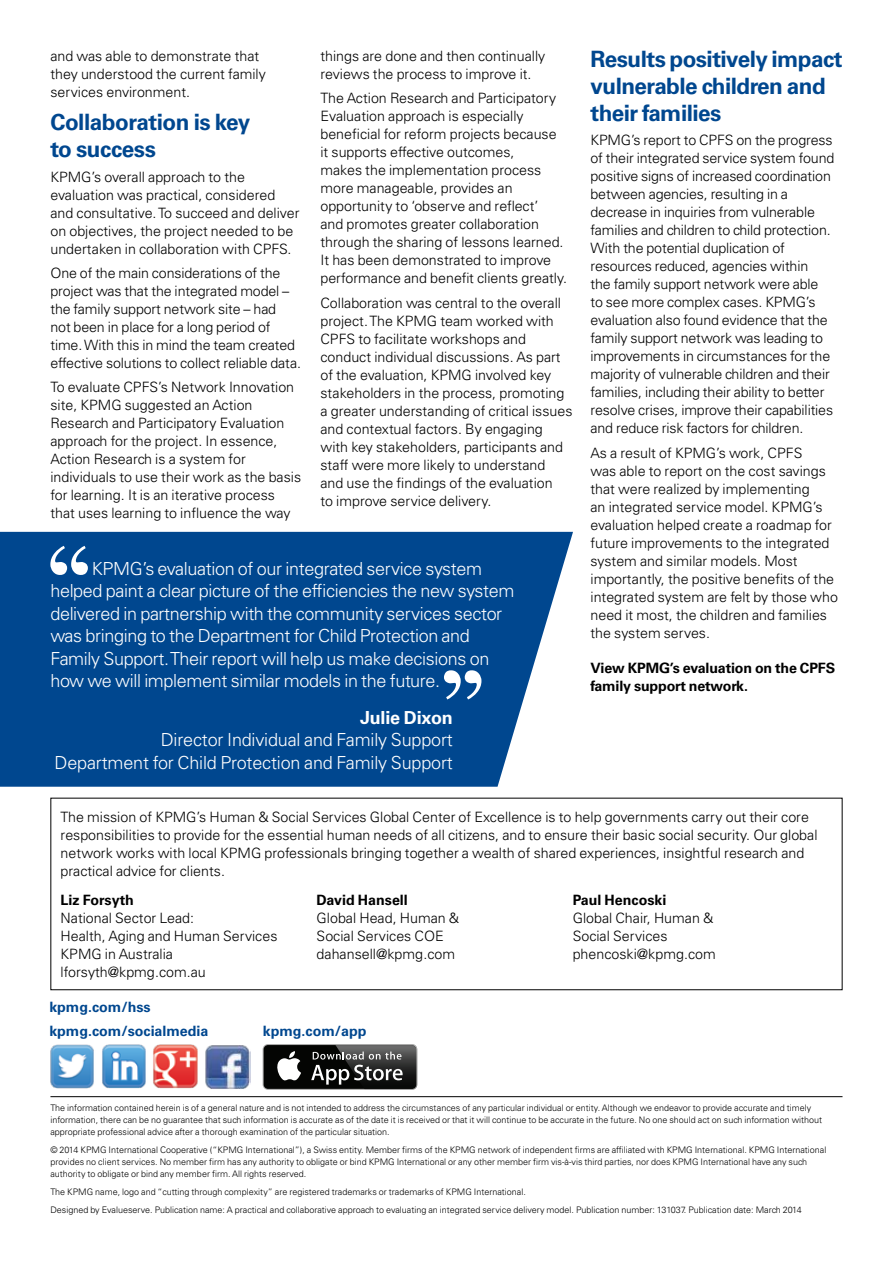
<style>
.page{position:relative;width:893px;height:1263px;background:#fff}
.page>*{position:absolute;margin:0;border:0;box-sizing:border-box;transform-origin:0 0}
.t1{font:700 22.5px/27px "Univers LT Std";letter-spacing:-.025em;color:#00478f}
.t2{font:300 18px/22.5px "Univers LT Std";letter-spacing:-.02em;color:#fff}
.t3{font:700 18px "Univers LT Std";letter-spacing:-.01em;color:#fff}
.t4{font:300 14.25px/18px "Univers LT Std";color:#000}
.t5{font:700 14.25px/18px "Univers LT Std";letter-spacing:-.01em;color:#000}
.t6{font:700 14.25px "Univers LT Std";color:#00478f}
.t7{font:300 9px/12px "Univers LT Std";color:#000}
</style>
<div class="page">
<hr style="left:50px;top:1096px;width:792px;height:1px;background:#000">
<img style="left:50px;top:1044px;width:44px;height:45px">
<img style="left:102px;top:1044px;width:44px;height:45px">
<img style="left:153px;top:1044px;width:45px;height:45px">
<img style="left:205px;top:1045px;width:45px;height:44px">
<svg style="left:0;top:532px;width:573px;height:255px;background:#115396"></svg>
<svg style="left:50px;top:546px;width:38px;height:29px"></svg>
<svg style="left:444px;top:670px;width:37px;height:29px"></svg>
<div style="left:264px;top:1045px;width:152px;height:44px;background:#040503;border-radius:4px"></div>
<svg style="left:277px;top:1051px;width:24px;height:29px"></svg>
<img style="left:335px;top:1045px;width:81px;height:44px">
<svg style="left:311px;top:1065px;width:92px;height:19px"></svg>
<svg style="left:313px;top:1051px;width:88px;height:8px"></svg>
<p class="t4" style="left:50px;top:47px;width:217px">and was able to demonstrate that they understood the current family services environment.</p>
<h1 class="t1" style="left:50px;top:109px;width:201px">Collaboration is key to success</h1>
<p class="t4" style="left:50px;top:167px;width:250px">KPMG’s overall approach to the evaluation was practical, considered and consultative. To succeed and deliver on objectives, the project needed to be undertaken in collaboration with CPFS.</p>
<p class="t4" style="left:50px;top:264px;width:252px">One of the main considerations of the project was that the integrated model – the family support network site – had<br>not been in place for a long period of time. With this in mind the team created effective solutions to collect reliable data.</p>
<p class="t4" style="left:50px;top:378px;width:252px">To evaluate CPFS’s Network Innovation site, KPMG suggested an Action Research and Participatory Evaluation approach for the project. In essence, Action Research is a system for individuals to use their work as the basis for learning. It is an iterative process that uses learning to influence the way</p>
<p class="t4" style="left:320px;top:47px;width:226px">things are done and then continually reviews the process to improve it.</p>
<p class="t4" style="left:320px;top:89px;width:248px">The Action Research and Participatory Evaluation approach is especially beneficial for reform projects because it supports effective outcomes,<br>makes the implementation process more manageable, provides an opportunity to ‘observe and reflect’<br>and promotes greater collaboration through the sharing of lessons learned.<br>It has been demonstrated to improve performance and benefit clients greatly.</p>
<p class="t4" style="left:320px;top:293px;width:253px">Collaboration was central to the overall project. The KPMG team worked with CPFS to facilitate workshops and conduct individual discussions. As part of the evaluation, KPMG involved key stakeholders in the process, promoting a greater understanding of critical issues and contextual factors. By engaging with key stakeholders, participants and staff were more likely to understand<br>and use the findings of the evaluation<br>to improve service delivery.</p>
<p class="t2" style="left:50px;top:557px;width:466px;text-indent:42px">KPMG’s evaluation of our integrated service system helped paint a clear picture of the efficiencies the new system delivered in partnership with the community services sector was bringing to the Department for Child Protection and Family Support. Their report will help us make decisions on how we will implement similar models in the future.</p>
<p class="t3" style="left:360px;top:707px;width:94px">Julie Dixon</p>
<p class="t2" style="left:55px;top:728px;width:400px;text-align:right">Director Individual and Family Support<br>Department for Child Protection and Family Support</p>
<h1 class="t1" style="left:590px;top:46px;width:253px">Results positively impact vulnerable children and their families</h1>
<p class="t4" style="left:590px;top:131px;width:245px">KPMG’s report to CPFS on the progress of their integrated service system found positive signs of increased coordination between agencies, resulting in a decrease in inquiries from vulnerable families and children to child protection.<br>With the potential duplication of resources reduced, agencies within<br>the family support network were able to see more complex cases. KPMG’s evaluation also found evidence that the family support network was leading to improvements in circumstances for the majority of vulnerable children and their families, including their ability to better resolve crises, improve their capabilities and reduce risk factors for children.</p>
<p class="t4" style="left:590px;top:443px;width:249px">As a result of KPMG’s work, CPFS<br>was able to report on the cost savings that were realized by implementing<br>an integrated service model. KPMG’s evaluation helped create a roadmap for future improvements to the integrated system and similar models. Most importantly, the positive benefits of the integrated system are felt by those who need it most, the children and families the system serves.</p>
<p class="t5" style="left:590px;top:659px;width:246px">View KPMG’s evaluation on the CPFS family support network.</p>
<p class="t4" style="left:61px;top:807px;width:758px">The mission of KPMG’s Human &amp; Social Services Global Center of Excellence is to help governments carry out their core responsibilities to provide for the essential human needs of all citizens, and to ensure their basic social security. Our global network works with local KPMG professionals bringing together a wealth of shared experiences, insightful research and practical advice for clients.</p>
<p class="t5" style="left:61px;top:891px;width:75px">Liz Forsyth</p>
<p class="t4" style="left:61px;top:908px;width:218px">National Sector Lead:<br>Health, Aging and Human Services<br>KPMG in Australia lforsyth@kpmg.com.au</p>
<p class="t6" style="left:49px;top:998px;width:103px">kpmg.com/hss</p>
<p class="t5" style="left:317px;top:891px;width:93px">David Hansell</p>
<p class="t4" style="left:317px;top:908px;width:144px">Global Head, Human &amp;<br>Social Services COE dahansell@kpmg.com</p>
<p class="t6" style="left:49px;top:1022px;width:161px">kpmg.com/socialmedia</p>
<p class="t6" style="left:263px;top:1022px;width:105px">kpmg.com/app</p>
<p class="t5" style="left:573px;top:891px;width:95px">Paul Hencoski</p>
<p class="t4" style="left:573px;top:908px;width:145px">Global Chair, Human &amp;<br>Social Services phencoski@kpmg.com</p>
<p class="t7" style="left:50px;top:1101px;width:773px">The information contained herein is of a general nature and is not intended to address the circumstances of any particular individual or entity. Although we endeavor to provide accurate and timely information, there can be no guarantee that such information is accurate as of the date it is received or that it will continue to be accurate in the future. No one should act on such information without appropriate professional advice after a thorough examination of the particular situation.</p>
<p class="t7" style="left:50px;top:1143px;width:777px">© 2014 KPMG International Cooperative (“KPMG International”), a Swiss entity. Member firms of the KPMG network of independent firms are affiliated with KPMG International. KPMG International provides no client services. No member firm has any authority to obligate or bind KPMG International or any other member firm vis-à-vis third parties, nor does KPMG International have any such authority to obligate or bind any member firm. All rights reserved.</p>
<p class="t7" style="left:50px;top:1182px;width:753px;line-height:18px">The KPMG name, logo and “cutting through complexity” are registered trademarks or trademarks of KPMG International.<br>Designed by Evalueserve. Publication name: A practical and collaborative approach to evaluating an integrated service delivery model. Publication number: 131037. Publication date: March 2014</p>
</div>
